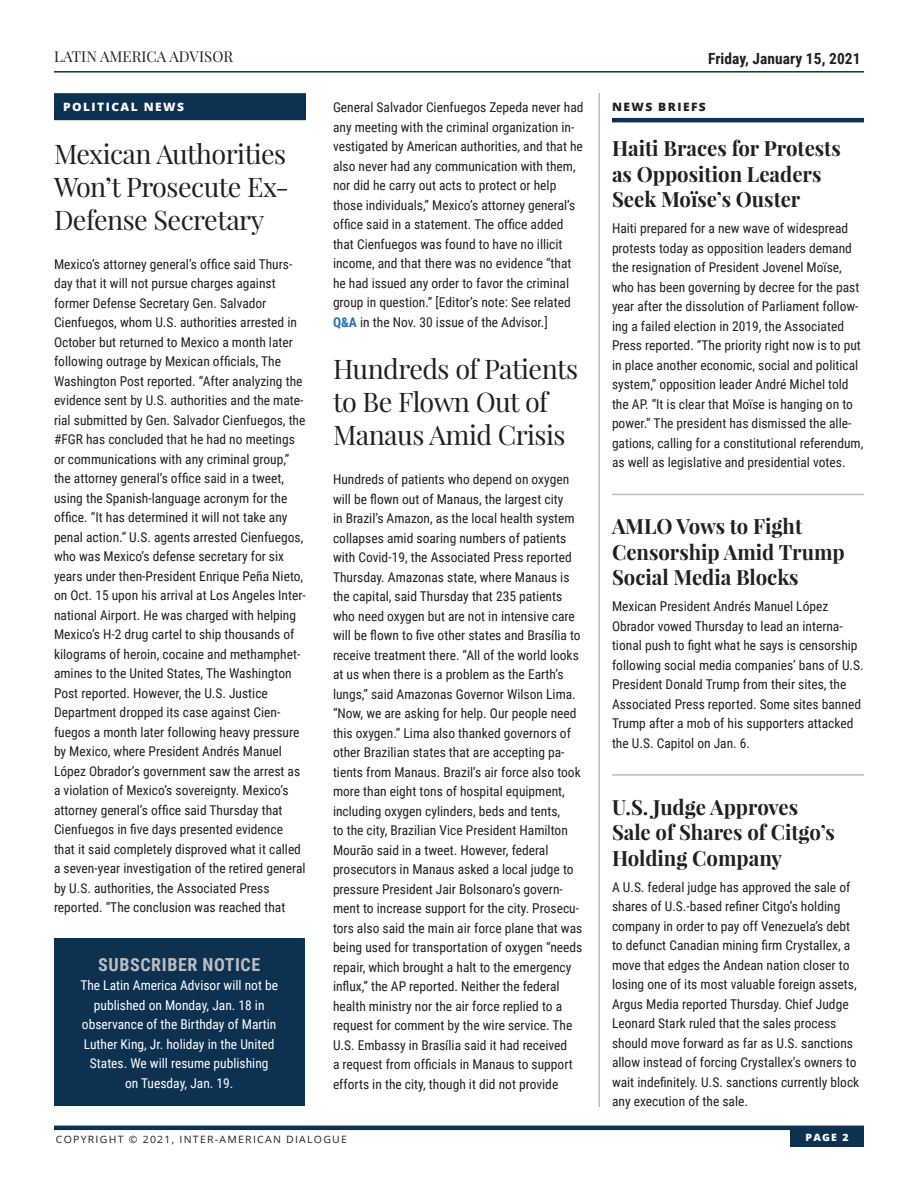
<style>
.page{position:relative;width:918px;height:1188px;background:#fff}
.page>*{position:absolute;margin:0;border:0;box-sizing:border-box;transform-origin:0 0}
.Subhead_18pt{font:27px/33px "Playfair Display";letter-spacing:-.02em;color:#231f20;text-align:justify}
.Subhead-_14pt_-_BOLD{font:700 21px/25.5px "Playfair Display";color:#231f20}
.News_Briefs__Subhea{font:700 21px/25.5px "Playfair Display";color:#231f20}
.Correction_Title{font:700 18px "Roboto Condensed";letter-spacing:.035em;color:#bcbdc0}
.t1{font:700 15.3px "Roboto Condensed";letter-spacing:.005em;color:#231f20}
.t2{font:15px "Playfair Display";letter-spacing:.005em;color:#231f20}
.Subhead_18pt-2{font:13.5px/19.5px "Roboto Condensed";color:#231f20}
.News_Briefs__Body_T{font:13.5px/19.5px "Roboto Condensed";color:#231f20}
.News_Briefs__Subhea-2{font:13.5px/19.5px "Roboto Condensed";color:#231f20}
.Subhead-_14pt_-_BOLD-2{font:13.5px/19.5px "Roboto Condensed";color:#231f20}
.Correction_Body_Text{font:13.5px/19.5px "Roboto Condensed";color:#fff;text-align:center}
.Sections_-_with_Blue{font:800 11.55px "Open Sans";letter-spacing:.12em;color:#fff;scale:1.04 1}
.News_Briefs__Title{font:800 11.55px "Open Sans";letter-spacing:.12em;color:#231f20;scale:1.04 1}
.t3{font:10.05px "Open Sans";letter-spacing:.12em;color:#231f20;scale:1.04 1}
.t4{font:800 10.05px "Open Sans";color:#fff;scale:1.04 1}
.s1{font-weight:700;color:#2873ba}
</style>
<div class="page">
<hr style="left:54px;top:1126px;width:810px;height:4px;background:#0c3151">
<div style="left:790px;top:1129px;width:74px;height:18px;background:#0c3151"></div>
<hr style="left:54px;top:71px;width:810px;height:2px;background:#0c3151">
<hr style="left:612px;top:118px;width:252px;height:4px;background:#0c3151">
<hr style="left:612px;top:494px;width:252px;height:1px;background:#bcbdc0">
<hr style="left:612px;top:774px;width:252px;height:2px;background:#bcbdc0">
<div style="left:54px;top:93px;width:252px;height:27px;background:#0c3151"></div>
<hr style="left:598px;top:93px;width:2px;height:1014px;background:#bcbdc0">
<div style="left:54px;top:938px;width:250px;height:168px;background:#0c3151"></div>
<p class="t2" style="left:54px;top:47px;width:181px">LATIN AMERICA ADVISOR</p>
<p class="Sections_-_with_Blue" style="left:63px;top:98px;width:118px">POLITICAL NEWS</p>
<p class="Subhead_18pt" style="left:54px;top:137px;width:236px">Mexican Authorities Won’t Prosecute Ex-Defense Secretary</p>
<p class="Subhead_18pt-2" style="left:54px;top:254px;width:253px">Mexico’s attorney general’s office said Thurs&shy;day that it will not pursue charges against former Defense Secretary Gen. Salvador Cienfuegos, whom U.S. authorities arrested in October but returned to Mexico a month later following outrage by Mexican officials, The Washington Post reported. “After analyzing the evidence sent by U.S. authorities and the mate&shy;rial submitted by Gen. Salvador Cienfuegos, the #FGR has concluded that he had no meetings or communications with any criminal group,” the attorney general’s office said in a tweet, using the Spanish-language acronym for the office. “It has determined it will not take any penal action.” U.S. agents arrested Cienfuegos, who was Mexico’s defense secretary for six years under then-President Enrique Peña Nieto, on Oct. 15 upon his arrival at Los Angeles Inter&shy;national Airport. He was charged with helping Mexico’s H-2 drug cartel to ship thousands of kilograms of heroin, cocaine and methamphet&shy;amines to the United States, The Washington Post reported. However, the U.S. Justice Department dropped its case against Cien&shy;fuegos a month later following heavy pressure by Mexico, where President Andrés Manuel López Obrador’s government saw the arrest as a violation of Mexico’s sovereignty. Mexico’s attorney general’s office said Thursday that Cienfuegos in five days presented evidence that it said completely disproved what it called a seven-year investigation of the retired general by U.S. authorities, the Associated Press reported. “The conclusion was reached that</p>
<p class="Correction_Title" style="left:98px;top:952px;width:164px">SUBSCRIBER NOTICE</p>
<p class="Correction_Body_Text" style="left:80px;top:975px;width:199px">The Latin America Advisor will not be published on Monday, Jan. 18 in observance of the Birthday of Martin<br>Luther King, Jr. holiday in the United<br>States. We will resume publishing<br>on Tuesday, Jan. 19.</p>
<p class="Subhead_18pt-2" style="left:333px;top:97px;width:252px">General Salvador Cienfuegos Zepeda never had any meeting with the criminal organization in&shy;vestigated by American authorities, and that he also never had any communication with them, nor did he carry out acts to protect or help those individuals,” Mexico’s attorney general’s office said in a statement. The office added that Cienfuegos was found to have no illicit income, and that there was no evidence “that he had issued any order to favor the criminal group in question.” [Editor’s note: See related <span class="s1">Q&amp;A</span> in the Nov. 30 issue of the Advisor.]</p>
<p class="Subhead_18pt" style="left:333px;top:352px;width:247px;text-align:left">Hundreds of Patients to Be Flown Out of<br>Manaus Amid Crisis</p>
<p class="Subhead_18pt-2" style="left:333px;top:469px;width:251px">Hundreds of patients who depend on oxygen will be flown out of Manaus, the largest city<br>in Brazil’s Amazon, as the local health system collapses amid soaring numbers of patients with Covid-19, the Associated Press reported Thursday. Amazonas state, where Manaus is the capital, said Thursday that 235 patients who need oxygen but are not in intensive care will be flown to five other states and Brasília to receive treatment there. “All of the world looks at us when there is a problem as the Earth’s lungs,” said Amazonas Governor Wilson Lima. “Now, we are asking for help. Our people need this oxygen.” Lima also thanked governors of other Brazilian states that are accepting pa&shy;tients from Manaus. Brazil’s air force also took more than eight tons of hospital equipment, including oxygen cylinders, beds and tents,<br>to the city, Brazilian Vice President Hamilton Mourão said in a tweet. However, federal prosecutors in Manaus asked a local judge to pressure President Jair Bolsonaro’s govern&shy;ment to increase support for the city. Prosecu&shy;tors also said the main air force plane that was being used for transportation of oxygen “needs repair, which brought a halt to the emergency influx,” the AP reported. Neither the federal health ministry nor the air force replied to a request for comment by the wire service. The U.S. Embassy in Brasília said it had received<br>a request from officials in Manaus to support efforts in the city, though it did not provide</p>
<p class="t1" style="left:708px;top:47px;width:154px">Friday, January 15, 2021</p>
<p class="News_Briefs__Title" style="left:612px;top:98px;width:92px">NEWS BRIEFS</p>
<p class="Subhead-_14pt_-_BOLD" style="left:612px;top:135px;width:230px">Haiti Braces for Protests as Opposition Leaders<br>Seek Moïse’s Ouster</p>
<p class="News_Briefs__Body_T" style="left:612px;top:218px;width:253px">Haiti prepared for a new wave of widespread protests today as opposition leaders demand the resignation of President Jovenel Moïse, who has been governing by decree for the past year after the dissolution of Parliament follow&shy;ing a failed election in 2019, the Associated Press reported. “The priority right now is to put in place another economic, social and political system,” opposition leader André Michel told the AP. “It is clear that Moïse is hanging on to power.” The president has dismissed the alle&shy;gations, calling for a constitutional referendum, as well as legislative and presidential votes.</p>
<p class="Subhead-_14pt_-_BOLD" style="left:612px;top:513px;width:234px">AMLO Vows to Fight<br>Censorship Amid Trump<br>Social Media Blocks</p>
<p class="Subhead-_14pt_-_BOLD-2" style="left:612px;top:596px;width:253px">Mexican President Andrés Manuel López Obrador vowed Thursday to lead an interna&shy;tional push to fight what he says is censorship following social media companies’ bans of U.S.<br>President Donald Trump from their sites, the Associated Press reported. Some sites banned Trump after a mob of his supporters attacked the U.S. Capitol on Jan. 6.</p>
<p class="News_Briefs__Subhea" style="left:612px;top:794px;width:224px">U.S. Judge Approves<br>Sale of Shares of Citgo’s<br>Holding Company</p>
<p class="News_Briefs__Subhea-2" style="left:612px;top:877px;width:249px">A U.S. federal judge has approved the sale of shares of U.S.-based refiner Citgo’s holding company in order to pay off Venezuela’s debt to defunct Canadian mining firm Crystallex, a move that edges the Andean nation closer to losing one of its most valuable foreign assets, Argus Media reported Thursday. Chief Judge Leonard Stark ruled that the sales process should move forward as far as U.S. sanctions allow instead of forcing Crystallex’s owners to wait indefinitely. U.S. sanctions currently block any execution of the sale.</p>
<p class="t3" style="left:56px;top:1132px;width:281px">COPYRIGHT © 2021, INTER-AMERICAN DIALOGUE</p>
<p class="t4" style="left:806px;top:1129px;width:43px">PAGE 2</p>
</div>
